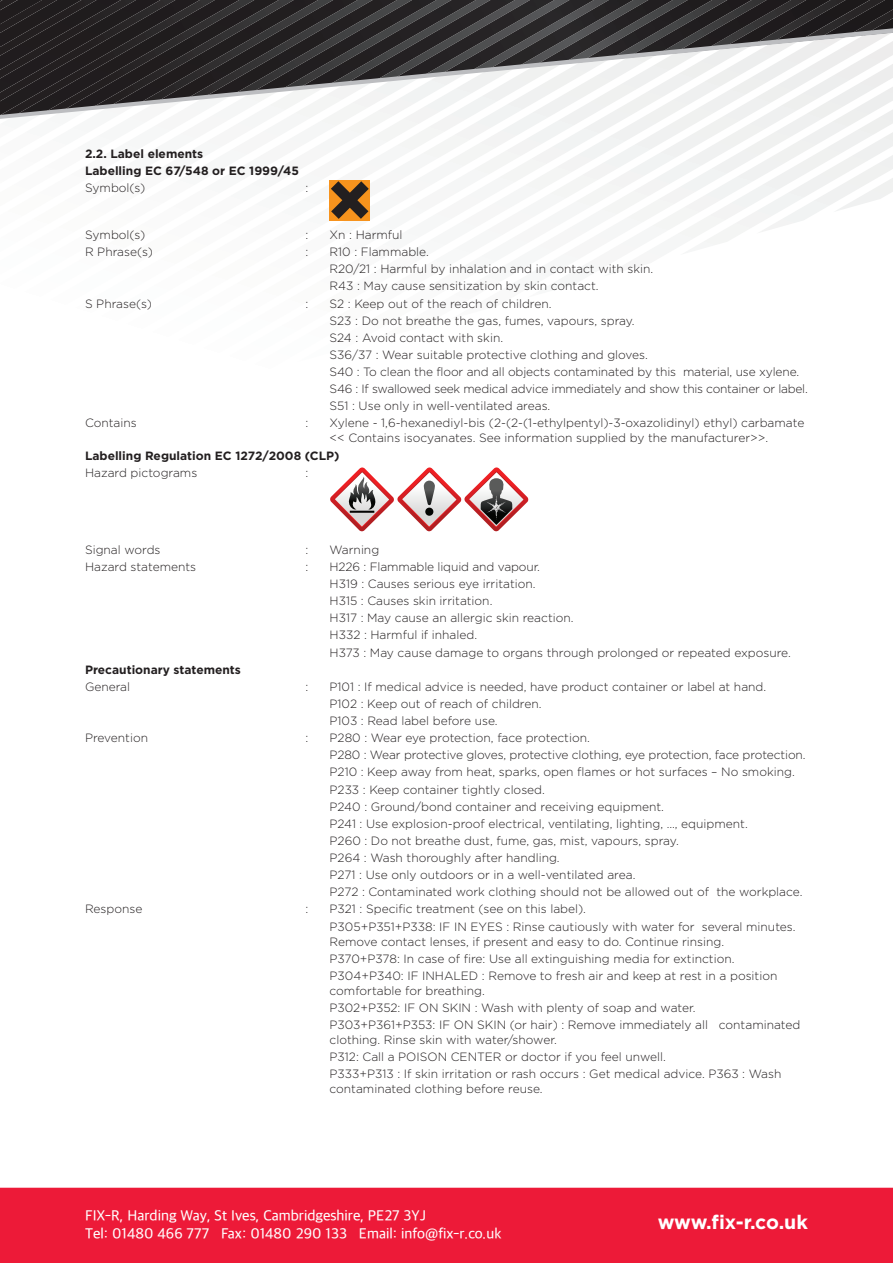
<style>
.page{position:relative;width:893px;height:1263px;background:#fff}
.page>*{position:absolute;margin:0;border:0;box-sizing:border-box;transform-origin:0 0}
.t1{font:700 19.5px "Gotham";letter-spacing:-.005em;color:#fff}
.t2{font:500 15px/18px "Apple SD Gothic Neo";color:#fff}
.t3{font:300 12px/15px "Gotham";color:#231f20}
.t4{font:700 12px "Gotham";color:#231f20}
.t5{font:300 12px "Gotham";letter-spacing:-.02em;color:#231f20}
</style>
<div class="page">
<img style="left:734px;top:0;width:35px;height:27px">
<img style="left:695px;top:0;width:39px;height:27px">
<img style="left:769px;top:0;width:47px;height:27px">
<img style="left:655px;top:0;width:40px;height:27px">
<img style="left:816px;top:0;width:77px;height:27px">
<img style="left:616px;top:0;width:39px;height:27px">
<img style="left:863px;top:10px;width:30px;height:17px">
<img style="left:576px;top:0;width:40px;height:27px">
<img style="left:537px;top:0;width:39px;height:27px">
<img style="left:498px;top:0;width:39px;height:27px">
<img style="left:458px;top:0;width:40px;height:27px">
<img style="left:419px;top:0;width:39px;height:27px">
<img style="left:380px;top:0;width:39px;height:27px">
<svg style="left:329px;top:212px;width:488px;height:22px"></svg>
<img style="left:340px;top:0;width:40px;height:27px">
<svg style="left:322px;top:120px;width:571px;height:92px"></svg>
<img style="left:301px;top:0;width:39px;height:27px">
<img style="left:261px;top:0;width:40px;height:27px">
<img style="left:222px;top:0;width:39px;height:27px">
<img style="left:182px;top:0;width:40px;height:27px">
<img style="left:143px;top:0;width:39px;height:27px">
<img style="left:104px;top:0;width:39px;height:27px">
<img style="left:64px;top:0;width:40px;height:27px">
<img style="left:0;top:0;width:64px;height:27px">
<img style="left:0;top:0;width:25px;height:9px">
<svg style="left:0;top:27px;width:893px;height:93px"></svg>
<div style="left:0;top:1187px;width:893px;height:76px;background:#ed1a38"></div>
<div style="left:330px;top:180px;width:40px;height:40px;background:#f7931d"></div>
<svg style="left:331px;top:181px;width:38px;height:38px"></svg>
<svg style="left:330px;top:467px;width:199px;height:65px"></svg>
<p class="t4" style="left:85px;top:146px;width:120px">2.2. Label elements</p>
<p class="t4" style="left:85px;top:164px;width:215px">Labelling EC 67/548 or EC 1999/45</p>
<p class="t3" style="left:85px;top:180px;width:62px">Symbol(s)</p>
<p class="t3" style="left:306px;top:180px;width:4px">:</p>
<p class="t3" style="left:85px;top:227px;width:62px">Symbol(s)</p>
<p class="t3" style="left:306px;top:227px;width:4px">:</p>
<p class="t3" style="left:330px;top:227px;width:75px">Xn : Harmful</p>
<p class="t3" style="left:85px;top:244px;width:69px">R Phrase(s)</p>
<p class="t3" style="left:306px;top:244px;width:4px">:</p>
<p class="t3" style="left:330px;top:244px;width:101px">R10 : Flammable.</p>
<p class="t3" style="left:330px;top:261px;width:325px">R20/21 : Harmful by inhalation and in contact with skin.</p>
<p class="t3" style="left:330px;top:278px;width:271px">R43 : May cause sensitization by skin contact.</p>
<p class="t3" style="left:85px;top:296px;width:68px">S Phrase(s)</p>
<p class="t3" style="left:306px;top:296px;width:4px">:</p>
<p class="t3" style="left:330px;top:296px;width:223px">S2 : Keep out of the reach of children.</p>
<p class="t3" style="left:330px;top:313px;width:307px">S23 : Do not breathe the gas, fumes, vapours, spray.</p>
<p class="t3" style="left:330px;top:330px;width:175px">S24 : Avoid contact with skin.</p>
<p class="t3" style="left:330px;top:347px;width:320px">S36/37 : Wear suitable protective clothing and gloves.</p>
<p class="t3" style="left:330px;top:364px;width:471px">S40 : To clean the floor and all objects contaminated by this material, use xylene.</p>
<p class="t5" style="left:330px;top:382px;width:480px">S46 : If swallowed seek medical advice immediately and show this container or label.</p>
<p class="t3" style="left:330px;top:398px;width:222px">S51 : Use only in well-ventilated areas.</p>
<p class="t3" style="left:85px;top:415px;width:53px">Contains</p>
<p class="t3" style="left:306px;top:415px;width:4px">:</p>
<p class="t3" style="left:330px;top:415px;width:476px">Xylene - 1,6-hexanediyl-bis (2-(2-(1-ethylpentyl)-3-oxazolidinyl) ethyl) carbamate &lt;&lt; Contains isocyanates. See information supplied by the manufacturer&gt;&gt;.</p>
<p class="t4" style="left:85px;top:448px;width:256px">Labelling Regulation EC 1272/2008 (CLP)</p>
<p class="t3" style="left:85px;top:465px;width:114px">Hazard pictograms</p>
<p class="t3" style="left:306px;top:465px;width:4px">:</p>
<p class="t3" style="left:85px;top:542px;width:77px">Signal words</p>
<p class="t3" style="left:306px;top:542px;width:4px">:</p>
<p class="t3" style="left:330px;top:542px;width:51px">Warning</p>
<p class="t3" style="left:85px;top:559px;width:113px">Hazard statements</p>
<p class="t3" style="left:306px;top:559px;width:4px">:</p>
<p class="t3" style="left:330px;top:559px;width:212px">H226 : Flammable liquid and vapour.</p>
<p class="t3" style="left:330px;top:576px;width:208px">H319 : Causes serious eye irritation.</p>
<p class="t3" style="left:330px;top:593px;width:164px">H315 : Causes skin irritation.</p>
<p class="t3" style="left:330px;top:610px;width:246px">H317 : May cause an allergic skin reaction.</p>
<p class="t3" style="left:330px;top:627px;width:149px">H332 : Harmful if inhaled.</p>
<p class="t3" style="left:330px;top:645px;width:463px">H373 : May cause damage to organs through prolonged or repeated exposure.</p>
<p class="t4" style="left:85px;top:662px;width:157px">Precautionary statements</p>
<p class="t3" style="left:85px;top:679px;width:47px">General</p>
<p class="t3" style="left:306px;top:679px;width:4px">:</p>
<p class="t3" style="left:330px;top:679px;width:438px">P101 : If medical advice is needed, have product container or label at hand.</p>
<p class="t3" style="left:330px;top:696px;width:213px">P102 : Keep out of reach of children.</p>
<p class="t3" style="left:330px;top:713px;width:170px">P103 : Read label before use.</p>
<p class="t3" style="left:85px;top:730px;width:65px">Prevention</p>
<p class="t3" style="left:306px;top:730px;width:4px">:</p>
<p class="t3" style="left:330px;top:730px;width:262px">P280 : Wear eye protection, face protection.</p>
<p class="t3" style="left:330px;top:747px;width:477px">P280 : Wear protective gloves, protective clothing, eye protection, face protection.</p>
<p class="t3" style="left:330px;top:764px;width:467px">P210 : Keep away from heat, sparks, open flames or hot surfaces – No smoking.</p>
<p class="t3" style="left:330px;top:782px;width:217px">P233 : Keep container tightly closed.</p>
<p class="t3" style="left:330px;top:799px;width:336px">P240 : Ground/bond container and receiving equipment.</p>
<p class="t3" style="left:330px;top:816px;width:420px">P241 : Use explosion-proof electrical, ventilating, lighting, …, equipment.</p>
<p class="t3" style="left:330px;top:833px;width:351px">P260 : Do not breathe dust, fume, gas, mist, vapours, spray.</p>
<p class="t3" style="left:330px;top:850px;width:232px">P264 : Wash thoroughly after handling.</p>
<p class="t3" style="left:330px;top:867px;width:307px">P271 : Use only outdoors or in a well-ventilated area.</p>
<p class="t3" style="left:330px;top:884px;width:474px">P272 : Contaminated work clothing should not be allowed out of the workplace.</p>
<p class="t3" style="left:85px;top:901px;width:59px">Response</p>
<p class="t3" style="left:306px;top:901px;width:4px">:</p>
<p class="t3" style="left:330px;top:901px;width:258px">P321 : Specific treatment (see on this label).</p>
<p class="t3" style="left:330px;top:919px;width:468px">P305+P351+P338: IF IN EYES : Rinse cautiously with water for several minutes.<br>Remove contact lenses, if present and easy to do. Continue rinsing.</p>
<p class="t3" style="left:330px;top:951px;width:406px">P370+P378: In case of fire: Use all extinguishing media for extinction.</p>
<p class="t3" style="left:330px;top:968px;width:449px">P304+P340: IF INHALED : Remove to fresh air and keep at rest in a position comfortable for breathing.</p>
<p class="t3" style="left:330px;top:1000px;width:368px">P302+P352: IF ON SKIN : Wash with plenty of soap and water.</p>
<p class="t3" style="left:330px;top:1017px;width:472px">P303+P361+P353: IF ON SKIN (or hair) : Remove immediately all contaminated clothing. Rinse skin with water/shower.</p>
<p class="t3" style="left:330px;top:1049px;width:338px">P312: Call a POISON CENTER or doctor if you feel unwell.</p>
<p class="t3" style="left:330px;top:1066px;width:453px">P333+P313 : If skin irritation or rash occurs : Get medical advice. P363 : Wash contaminated clothing before reuse.</p>
<p class="t2" style="left:85px;top:1208px;width:418px">FIX-R, Harding Way, St Ives, Cambridgeshire, PE27 3YJ<br>Tel: 01480 466 777 Fax: 01480 290 133 Email: info@fix-r.co.uk</p>
<h1 class="t1" style="left:658px;top:1211px;width:152px">www.fix-r.co.uk</h1>
</div>
